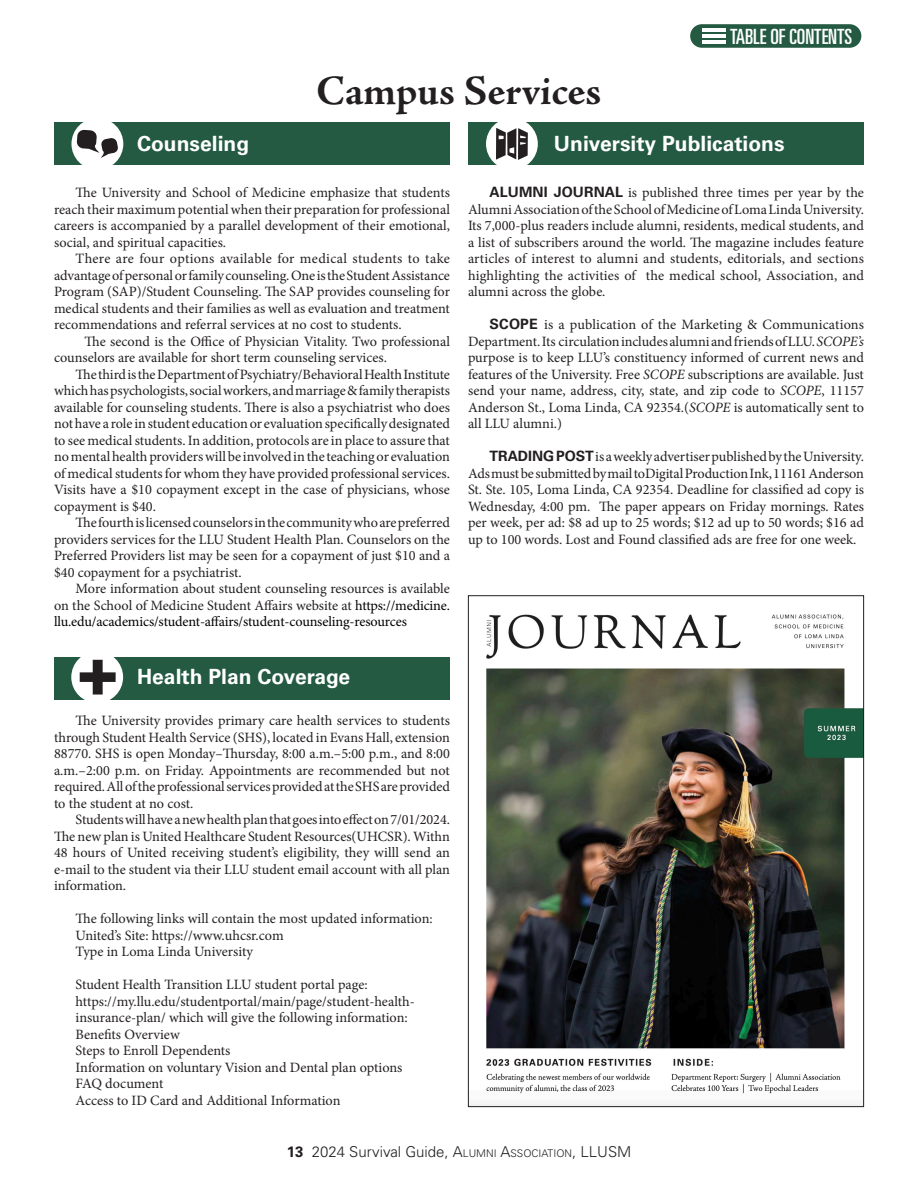
<style>
.page{position:relative;width:918px;height:1188px;background:#fff}
.page>*{position:absolute;margin:0;border:0;box-sizing:border-box;transform-origin:0 0}
.t1{font:700 42px "Adobe Jenson Pro";color:#231f20}
.t2{font:700 21px "Univers LT Std";color:#fff}
.t3{font:ultra-condensed 21px "Univers LT Std";color:#fff}
.t4{font:300 15px "Univers LT Std";color:#231f20}
.t5{font:14.25px/16.5px "Minion Pro";color:#231f20;text-align:justify}
.s1{color:#000}
.s2{font-family:"Univers LT Std";font-weight:700}
.s3{font-style:italic}
.s4{font-weight:700}
.s5{font-style:inherit}
.s6{font-size:10.5px}
</style>
<div class="page">
<div style="left:690px;top:24px;width:171px;height:24px;background:#235a41;border-radius:12px"></div>
<hr style="left:702px;top:28px;width:24px;height:4px;background:#fff">
<hr style="left:702px;top:34px;width:24px;height:4px;background:#fff">
<hr style="left:702px;top:40px;width:24px;height:4px;background:#fff">
<div style="left:468px;top:122px;width:396px;height:43px;background:#235a41"></div>
<div style="left:54px;top:122px;width:396px;height:43px;background:#235a41"></div>
<img style="left:470px;top:614px;width:392px;height:491px">
<div style="left:54px;top:657px;width:396px;height:43px;background:#235a41"></div>
<div style="left:71px;top:651px;width:52px;height:52px;background:#fff;border-radius:50%"></div>
<svg style="left:80px;top:660px;width:36px;height:35px"></svg>
<div style="left:71px;top:118px;width:52px;height:52px;background:#fff;border-radius:50%"></div>
<svg style="left:77px;top:130px;width:41px;height:31px"></svg>
<div style="left:486px;top:118px;width:52px;height:52px;background:#fff;border-radius:50%"></div>
<svg style="left:496px;top:128px;width:32px;height:32px"></svg>
<p class="t1" style="left:317px;top:67px;width:286px">Campus Services</p>
<h2 class="t3" style="left:730px;top:24px;width:124px">TABLE OF CONTENTS</h2>
<p class="t2" style="left:137px;top:131px;width:114px">Counseling</p>
<p class="t2" style="left:554px;top:131px;width:232px">University Publications</p>
<p class="t5" style="left:54px;top:185px;width:398px;text-indent:22px">The University and School of Medicine emphasize that students reach their maximum potential when their preparation for professional careers is accompanied by a parallel development of their emotional, social, and spiritual capacities.</p>
<p class="t5" style="left:54px;top:251px;width:398px;text-indent:22px">There are four options available for medical students to take advantage of personal or family counseling. One is the Student Assistance Program (SAP)/Student Counseling. The SAP provides counseling for medical students and their families as well as evaluation and treatment recommendations and referral services at no cost to students.</p>
<p class="t5" style="left:54px;top:333px;width:398px;text-indent:30px">The second is the Office of Physician Vitality. Two professional counselors are available for short term counseling services.</p>
<p class="t5" style="left:54px;top:366px;width:398px;text-indent:22px">The third is the Department of Psychiatry/Behavioral Health Institute which has psychologists, social workers, and marriage &amp; family therapists available for counseling students. There is also a psychiatrist who does not have a role in student education or evaluation specifically designated to see medical students. In addition, protocols are in place to assure that no mental health providers will be involved in the teaching or evaluation of medical students for whom they have provided professional services.<br>Visits have a $10 copayment except in the case of physicians, whose copayment is $40.</p>
<p class="t5" style="left:54px;top:515px;width:398px;text-indent:22px">The fourth is licensed counselors in the community who are preferred providers services for the LLU Student Health Plan. Counselors on the Preferred Providers list may be seen for a copayment of just $10 and a $40 copayment for a psychiatrist.</p>
<p class="t5" style="left:54px;top:581px;width:398px;text-indent:22px">More information about student counseling resources is available on the School of Medicine Student Affairs website at <span class="s1">https://medicine. llu.edu/academics/student-affairs/student-counseling-resources</span></p>
<p class="t2" style="left:137px;top:664px;width:215px">Health Plan Coverage</p>
<p class="t5" style="left:54px;top:713px;width:398px;text-indent:22px">The University provides primary care health services to students through Student Health Service (SHS), located in Evans Hall, extension 88770. SHS is open Monday–Thursday, 8:00 a.m.–5:00 p.m., and 8:00 a.m.–2:00 p.m. on Friday. Appointments are recommended but not required. All of the professional services provided at the SHS are provided to the student at no cost.</p>
<p class="t5" style="left:54px;top:812px;width:398px;text-indent:22px">Students will have a new health plan that goes into effect on 7/01/2024.<br>The new plan is United Healthcare Student Resources(UHCSR). Withn 48 hours of United receiving student’s eligibility, they willl send an e-mail to the student via their LLU student email account with all plan information.</p>
<p class="t5" style="left:76px;top:911px;width:359px">The following links will contain the most updated information:</p>
<p class="t5" style="left:76px;top:927px;width:210px">United’s Site: https://www.uhcsr.com</p>
<p class="t5" style="left:76px;top:944px;width:179px">Type in Loma Linda University</p>
<p class="t5" style="left:76px;top:977px;width:294px">Student Health Transition LLU student portal page:</p>
<p class="t5" style="left:76px;top:993px;width:341px">https://my.llu.edu/studentportal/main/page/student-health-</p>
<p class="t5" style="left:76px;top:1010px;width:334px">insurance-plan/ which will give the following information:</p>
<p class="t5" style="left:76px;top:1026px;width:106px">Benefits Overview</p>
<p class="t5" style="left:76px;top:1043px;width:156px">Steps to Enroll Dependents</p>
<p class="t5" style="left:76px;top:1059px;width:328px">Information on voluntary Vision and Dental plan options</p>
<p class="t5" style="left:76px;top:1076px;width:89px">FAQ document</p>
<p class="t5" style="left:76px;top:1092px;width:266px">Access to ID Card and Additional Information</p>
<p class="t5" style="left:468px;top:185px;width:398px;text-indent:22px"><span class="s2">ALUMNI JOURNAL</span> is published three times per year by the Alumni Association of the School of Medicine of Loma Linda University.<br>Its 7,000-plus readers include alumni, residents, medical students, and a list of subscribers around the world. The magazine includes feature articles of interest to alumni and students, editorials, and sections highlighting the activities of the medical school, Association, and alumni across the globe.</p>
<p class="t5" style="left:468px;top:317px;width:398px;text-indent:22px"><span class="s2">SCOPE</span> is a publication of the Marketing &amp; Communications Department. Its circulation includes alumni and friends of LLU. <span class="s3">SCOPE’s </span>purpose is to keep LLU’s constituency informed of current news and features of the University. Free <span class="s3">SCOPE</span> subscriptions are available. Just send your name, address, city, state, and zip code to <span class="s3">SCOPE</span>, 11157<br>Anderson St., Loma Linda, CA 92354.(<span class="s3">SCOPE</span> is automatically sent to all LLU alumni.)</p>
<p class="t5" style="left:468px;top:449px;width:398px;text-indent:22px"><span class="s2">TRADING POST</span> is a weekly advertiser published by the University.<br>Ads must be submitted by mail toDigital Production Ink, 11161 Anderson St. Ste. 105, Loma Linda, CA 92354. Deadline for classified ad copy is Wednesday, 4:00 pm. The paper appears on Friday mornings. Rates per week, per ad: $8 ad up to 25 words; $12 ad up to 50 words; $16 ad up to 100 words. Lost and Found classified ads are free for one week.</p>
<p class="t4" style="left:287px;top:1142px;width:305px"><span class="s4">13</span> 2024 Survival Guide, <span class="s5">A</span><span class="s6">LUMNI</span> <span class="s5">A</span><span class="s6">SSOCIATION</span><span class="s5">, LLUSM</span></p>
</div>
